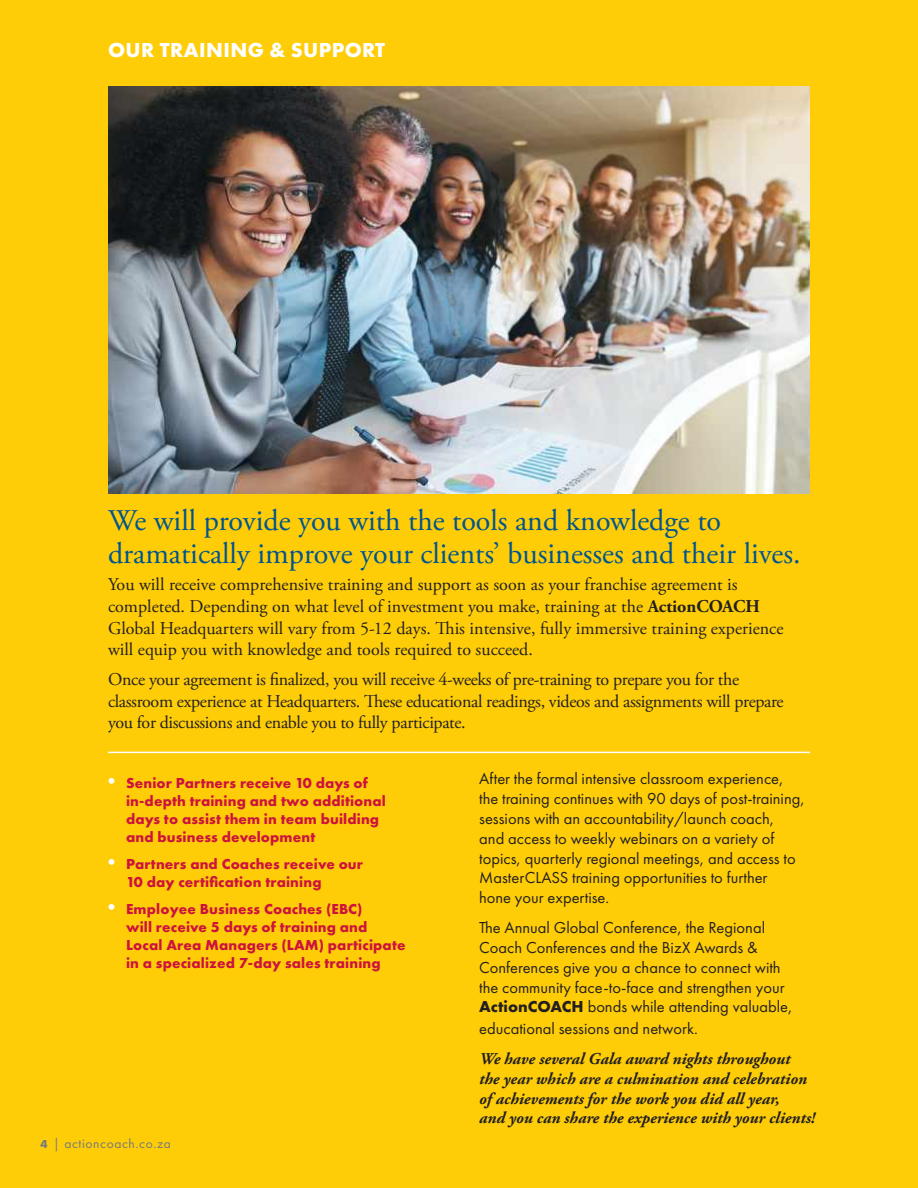
<style>
.page{position:relative;width:918px;height:1188px;background:#fecd08}
.page>*{position:absolute;margin:0;border:0;box-sizing:border-box;transform-origin:0 0}
.t1{font:30px/33px "Adobe Garamond Pro";color:#00548e}
.t2{font:700 21px "Futura PT";letter-spacing:.02em;color:#fff}
.t3{font:18px/21.6px "Adobe Garamond Pro";color:#231f20}
.t4{font:18px/21.6px "Adobe Garamond Pro";letter-spacing:-.02em;color:#231f20}
.t5{font:16.5px/19.8px "Futura PT";color:#231f20}
.t6{font:italic 700 16.5px/19.8px "Adobe Garamond Pro";color:#231f20}
.t7{font:700 15px/18px "Futura PT";letter-spacing:.01em;color:#cd123d}
.t8{font:13.5px "Futura PT";letter-spacing:.045em;color:#76787b}
.s1{font-weight:700}
.s2{font-size:21px;color:#fff}
.s3{font-weight:700;font-size:12px}
</style>
<div class="page">
<img style="left:108px;top:86px;width:702px;height:407px">
<hr style="left:108px;top:752px;width:702px;height:1px;background:#fff">
<p class="t2" style="left:108px;top:36px;width:279px">OUR TRAINING &amp; SUPPORT</p>
<h1 class="t1" style="left:108px;top:505px;width:694px">We will provide you with the tools and knowledge to dramatically improve your clients’ businesses and their lives.</h1>
<p class="t3" style="left:108px;top:575px;width:677px">You will receive comprehensive training and support as soon as your franchise agreement is completed. Depending on what level of investment you make, training at the <span class="s1">ActionCOACH </span>Global Headquarters will vary from 5-12 days. This intensive, fully immersive training experience will equip you with knowledge and tools required to succeed.</p>
<p class="t4" style="left:108px;top:669px;width:677px">Once your agreement is finalized, you will receive 4-weeks of pre-training to prepare you for the classroom experience at Headquarters. These educational readings, videos and assignments will prepare you for discussions and enable you to fully participate.</p>
<p class="t5" style="left:479px;top:769px;width:327px">After the formal intensive classroom experience, the training continues with 90 days of post-training, sessions with an accountability/launch coach,<br>and access to weekly webinars on a variety of topics, quarterly regional meetings, and access to MasterCLASS training opportunities to further<br>hone your expertise.</p>
<p class="t5" style="left:479px;top:918px;width:315px">The Annual Global Conference, the Regional Coach Conferences and the BizX Awards &amp; Conferences give you a chance to connect with the community face-to-face and strengthen your <span class="s1">ActionCOACH</span> bonds while attending valuable,</p>
<p class="t5" style="left:479px;top:1019px;width:220px">educational sessions and network.</p>
<p class="t6" style="left:479px;top:1049px;width:337px">We have several Gala award nights throughout<br>the year which are a culmination and celebration of achievements for the work you did all year,<br>and you can share the experience with your clients!</p>
<p class="t7" style="left:126px;top:773px;width:261px;text-indent:-25px"><span class="s2">•</span> Senior Partners receive 10 days of in-depth training and two additional days to assist them in team building and business development</p>
<p class="t7" style="left:126px;top:854px;width:239px;text-indent:-25px"><span class="s2">•</span> Partners and Coaches receive our<br>10 day certification training</p>
<p class="t7" style="left:126px;top:899px;width:281px;text-indent:-25px"><span class="s2">•</span> Employee Business Coaches (EBC)<br>will receive 5 days of training and Local Area Managers (LAM) participate in a specialized 7-day sales training</p>
<p class="t8" style="left:40px;top:1136px;width:132px"><span class="s3">4</span> | actioncoach.co.za</p>
</div>
